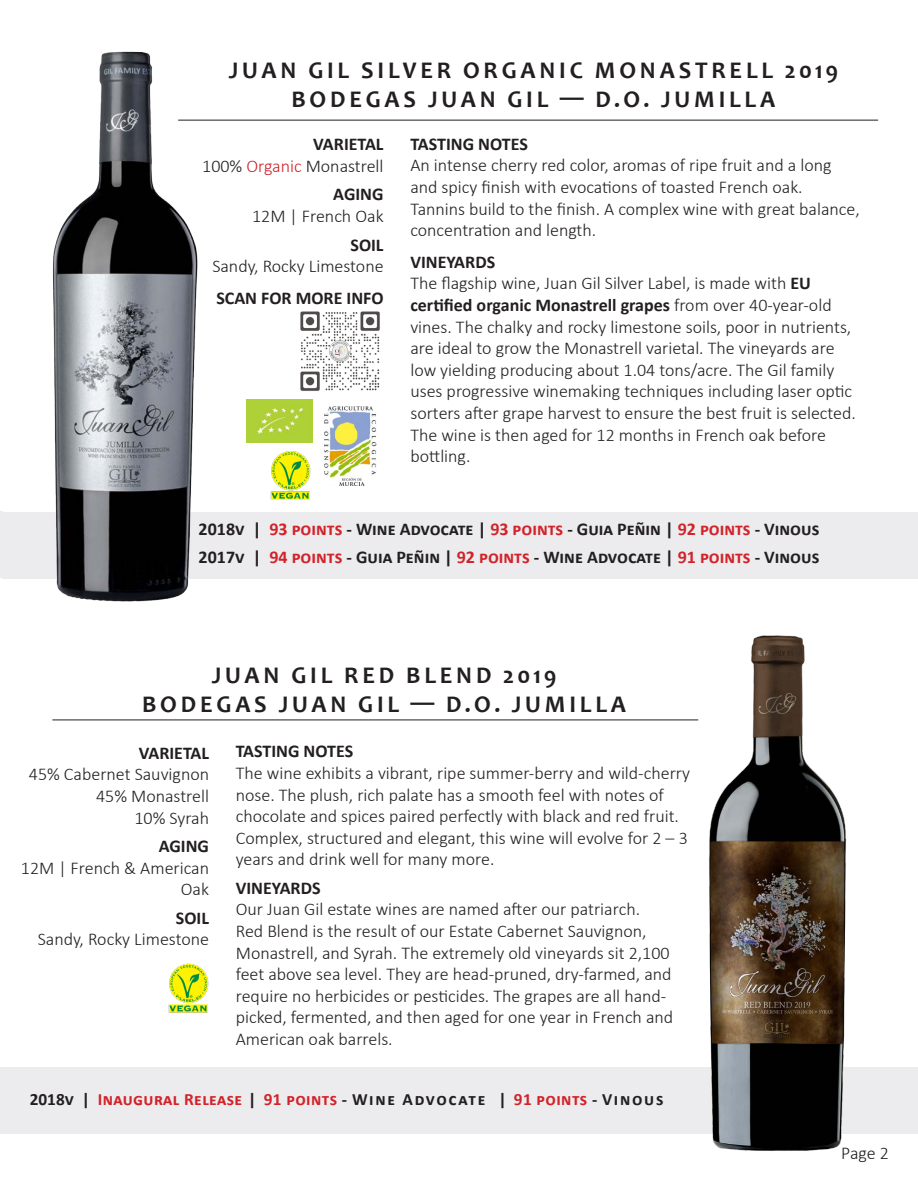
<style>
.page{position:relative;width:918px;height:1188px;background:#fff}
.page>*{position:absolute;margin:0;border:0;box-sizing:border-box;transform-origin:0 0}
.t1{font:700 24px "Candara";letter-spacing:.16em;color:#231f20}
.t2{font:300 18px/21.6px "Calibri";color:#231f20}
.t3{font:700 18px "Calibri";color:#231f20}
.t4{font:700 17.25px "Calibri";letter-spacing:.025em;color:#d1232a}
.s1{font-weight:700}
.s2{color:#d1232a}
.s3{color:#231f20}
</style>
<div class="page">
<img style="left:324px;top:407px;width:52px;height:79px">
<hr style="left:0;top:511px;width:2px;height:67px;background:#ececee">
<hr style="left:178px;top:120px;width:700px;height:1px;background:#231f20">
<div style="left:2px;top:512px;width:916px;height:67px;background:#ececee"></div>
<img style="left:53px;top:51px;width:149px;height:551px">
<img style="left:270px;top:451px;width:41px;height:49px">
<img style="left:300px;top:311px;width:80px;height:80px">
<img style="left:246px;top:399px;width:67px;height:43px">
<div style="left:0;top:1067px;width:918px;height:67px;background:#ececee"></div>
<img style="left:709px;top:635px;width:137px;height:516px">
<hr style="left:52px;top:720px;width:646px;height:1px;background:#231f20">
<img style="left:168px;top:963px;width:41px;height:50px">
<p class="t1" style="left:229px;top:55px;width:611px">JUAN GIL SILVER ORGANIC MONASTRELL 2019</p>
<p class="t1" style="left:291px;top:84px;width:485px">BODEGAS JUAN GIL — D.O. JUMILLA</p>
<p class="t3" style="left:410px;top:131px;width:119px">TASTING NOTES</p>
<p class="t2" style="left:410px;top:155px;width:451px">An intense cherry red color, aromas of ripe fruit and a long and spicy finish with evocations of toasted French oak.<br>Tannins build to the finish. A complex wine with great balance, concentration and length.</p>
<p class="t3" style="left:410px;top:249px;width:86px">VINEYARDS</p>
<p class="t2" style="left:410px;top:272px;width:447px">The flagship wine, Juan Gil Silver Label, is made with <span class="s1">EU certified organic Monastrell grapes</span> from over 40-year-old vines. The chalky and rocky limestone soils, poor in nutrients, are ideal to grow the Monastrell varietal. The vineyards are low yielding producing about 1.04 tons/acre. The Gil family uses progressive winemaking techniques including laser optic sorters after grape harvest to ensure the best fruit is selected.<br>The wine is then aged for 12 months in French oak before bottling.</p>
<p class="t3" style="left:313px;top:132px;width:72px">VARIETAL</p>
<p class="t2" style="left:202px;top:155px;width:183px">100% <span class="s2">Organic</span> Monastrell</p>
<p class="t2" style="left:252px;top:184px;width:133px;text-align:right"><span class="s1">AGING<br></span>12M | French Oak</p>
<p class="t3" style="left:351px;top:232px;width:35px">SOIL</p>
<p class="t2" style="left:212px;top:255px;width:173px">Sandy, Rocky Limestone</p>
<p class="t3" style="left:216px;top:285px;width:169px">SCAN FOR MORE INFO</p>
<p class="t3" style="left:199px;top:516px;width:622px">2018v | <span class="s2">93 points</span> - Wine Advocate | <span class="s2">93 points</span> - Guia Peñin | <span class="s2">92 points</span> - Vinous</p>
<p class="t3" style="left:199px;top:544px;width:622px">2017v | <span class="s2">94 points</span> - Guia Peñin | <span class="s2">92 points</span> - Wine Advocate | <span class="s2">91 points</span> - Vinous</p>
<p class="t1" style="left:212px;top:660px;width:346px">JUAN GIL RED BLEND 2019</p>
<p class="t1" style="left:142px;top:689px;width:485px">BODEGAS JUAN GIL — D.O. JUMILLA</p>
<p class="t3" style="left:139px;top:740px;width:72px">VARIETAL</p>
<p class="t2" style="left:29px;top:763px;width:182px">45% Cabernet Sauvignon</p>
<p class="t2" style="left:96px;top:785px;width:114px;text-align:right">45% Monastrell<br>10% Syrah</p>
<p class="t2" style="left:21px;top:835px;width:190px;text-align:right"><span class="s1">AGING<br></span>12M | French &amp; American<br>Oak</p>
<p class="t3" style="left:176px;top:905px;width:35px">SOIL</p>
<p class="t2" style="left:38px;top:928px;width:173px">Sandy, Rocky Limestone</p>
<p class="t3" style="left:236px;top:739px;width:119px">TASTING NOTES</p>
<p class="t2" style="left:236px;top:762px;width:456px">The wine exhibits a vibrant, ripe summer-berry and wild-cherry nose. The plush, rich palate has a smooth feel with notes of chocolate and spices paired perfectly with black and red fruit.<br>Complex, structured and elegant, this wine will evolve for 2 – 3 years and drink well for many more.</p>
<p class="t3" style="left:236px;top:875px;width:86px">VINEYARDS</p>
<p class="t2" style="left:236px;top:898px;width:439px">Our Juan Gil estate wines are named after our patriarch.<br>Red Blend is the result of our Estate Cabernet Sauvignon, Monastrell, and Syrah. The extremely old vineyards sit 2,100 feet above sea level. They are head-pruned, dry-farmed, and require no herbicides or pesticides. The grapes are all hand&shy;picked, fermented, and then aged for one year in French and American oak barrels.</p>
<p class="t4" style="left:30px;top:1087px;width:635px"><span class="s3">2018v |</span> Inaugural Release <span class="s3">|</span> 91 points <span class="s3">- Wine Advocate |</span> 91 points <span class="s3">- Vinous</span></p>
<p class="t2" style="left:841px;top:1142px;width:49px">Page 2</p>
</div>
